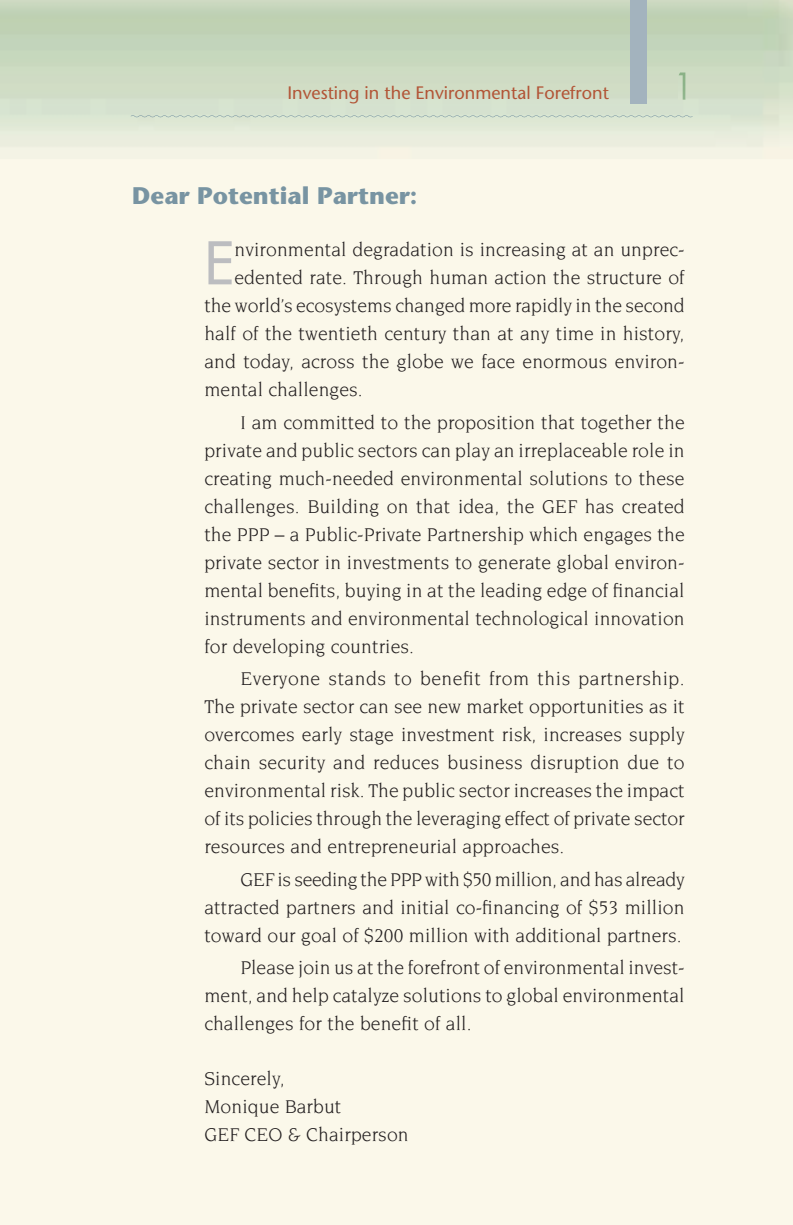
<style>
.page{position:relative;width:793px;height:1225px;background:#fff}
.page>*{position:absolute;margin:0;border:0;box-sizing:border-box;transform-origin:0 0}
.t1{font:57.2px "Futura";color:#bcbdc0}
.t2{font:700 24px "Stone Sans";color:#7894a2}
.t3{font:20px/28px "Novarese";letter-spacing:.005em;color:#231f20;text-align:justify}
.t4{font:18px "Stone Sans";color:#b25537}
</style>
<div class="page">
<div style="left:0;top:0;width:792px;height:1224px;background:#fbf8ea"></div>
<img style="left:678px;top:72px;width:7px;height:28px">
<div style="left:630px;top:0;width:16px;height:103px;background:#a3b3be"></div>
<svg style="left:131px;top:115px;width:561px;height:2px"></svg>
<p class="t4" style="left:287px;top:86px;width:323px">Investing in the Environmental Forefront</p>
<p class="t2" style="left:132px;top:187px;width:286px">Dear Potential Partner:</p>
<h1 class="t1" style="left:204px;top:235px;width:31px">E</h1>
<p class="t3" style="left:234px;top:237px;width:451px">nvironmental degradation is increasing at an unprec-</p>
<p class="t3" style="left:234px;top:265px;width:451px">edented rate. Through human action the structure of</p>
<p class="t3" style="left:204px;top:293px;width:482px">the world’s ecosystems changed more rapidly in the second</p>
<p class="t3" style="left:204px;top:321px;width:481px">half of the twentieth century than at any time in history,</p>
<p class="t3" style="left:204px;top:349px;width:482px">and today, across the globe we face enormous environ-</p>
<p class="t3" style="left:204px;top:377px;width:160px">mental challenges.</p>
<p class="t3" style="left:204px;top:409px;width:482px;text-indent:36px">I am committed to the proposition that together the private and public sectors can play an irreplaceable role in creating much-needed environmental solutions to these challenges. Building on that idea, the GEF has created the PPP – a Public-Private Partnership which engages the private sector in investments to generate global environ&shy;mental benefits, buying in at the leading edge of financial instruments and environmental technological innovation for developing countries.</p>
<p class="t3" style="left:204px;top:666px;width:482px;text-indent:36px">Everyone stands to benefit from this partnership.<br>The private sector can see new market opportunities as it overcomes early stage investment risk, increases supply chain security and reduces business disruption due to environmental risk. The public sector increases the impact of its policies through the leveraging effect of private sector resources and entrepreneurial approaches.</p>
<p class="t3" style="left:204px;top:866px;width:482px;text-indent:36px">GEF is seeding the PPP with $50 million, and has already attracted partners and initial co-financing of $53 million toward our goal of $200 million with additional partners.</p>
<p class="t3" style="left:204px;top:954px;width:482px;text-indent:36px">Please join us at the forefront of environmental invest&shy;ment, and help catalyze solutions to global environmental challenges for the benefit of all.</p>
<p class="t3" style="left:204px;top:1065px;width:206px;text-align:left">Sincerely,<br>Monique Barbut<br>GEF CEO &amp; Chairperson</p>
</div>
